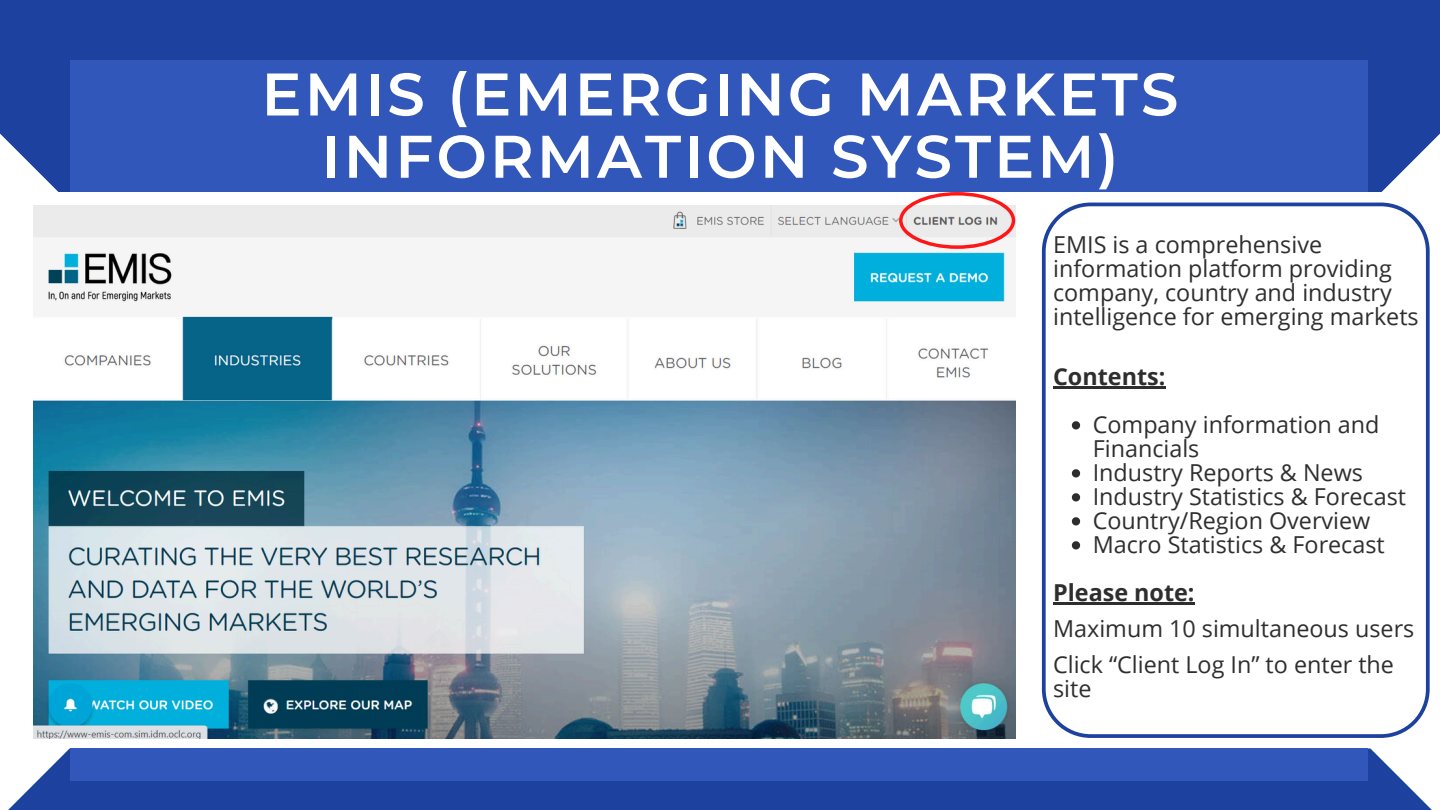
<style>
.page{position:relative;width:1440px;height:810px;background:#fff}
.page>*{position:absolute;margin:0;border:0;box-sizing:border-box;transform-origin:0 0}
.t1{font:600 60px/62.2px "Montserrat";letter-spacing:.05em;color:#fff;text-align:center}
.t2{font:23.3px/24px "Open Sans";color:#2e2e2e}
.t3{font:700 23.3px "Open Sans";color:#2e2e2e}
</style>
<div class="page">
<div style="left:0;top:0;width:1440px;height:192px;background:#1d419f"></div>
<div style="left:0;top:748px;width:1440px;height:62px;background:#1d419f"></div>
<div style="left:70px;top:60px;width:1298px;height:132px;background:#3157bb"></div>
<div style="left:70px;top:748px;width:1298px;height:33px;background:#3157bb"></div>
<svg style="left:1042px;top:203px;width:388px;height:535px"></svg>
<hr style="left:1053px;top:387px;width:112px;height:2px;background:#2e2e2e">
<svg style="left:1072px;top:421px;width:8px;height:8px"></svg>
<svg style="left:1072px;top:469px;width:8px;height:8px"></svg>
<svg style="left:1072px;top:493px;width:8px;height:8px"></svg>
<svg style="left:1072px;top:517px;width:8px;height:8px"></svg>
<svg style="left:1072px;top:541px;width:8px;height:8px"></svg>
<hr style="left:1053px;top:603px;width:142px;height:2px;background:#2e2e2e">
<img style="left:34px;top:205px;width:981px;height:534px">
<svg style="left:899px;top:192px;width:116px;height:57px"></svg>
<h1 class="t1" style="left:261px;top:63px;width:918px">EMIS (EMERGING MARKETS<br>INFORMATION SYSTEM)</h1>
<p class="t2" style="left:1053px;top:232px;width:367px">EMIS is a comprehensive information platform providing company, country and industry intelligence for emerging markets</p>
<p class="t3" style="left:1053px;top:360px;width:114px">Contents:</p>
<p class="t2" style="left:1093px;top:412px;width:288px">Company information and<br>Financials</p>
<h2 class="t2" style="left:1093px;top:460px;width:272px">Industry Reports &amp; News</h2>
<p class="t2" style="left:1093px;top:484px;width:315px">Industry Statistics &amp; Forecast</p>
<p class="t2" style="left:1093px;top:508px;width:279px">Country/Region Overview</p>
<p class="t2" style="left:1093px;top:532px;width:293px">Macro Statistics &amp; Forecast</p>
<p class="t3" style="left:1053px;top:576px;width:143px">Please note:</p>
<p class="t2" style="left:1053px;top:616px;width:363px">Maximum 10 simultaneous users</p>
<h2 class="t2" style="left:1053px;top:652px;width:342px">Click “Client Log In” to enter the site</h2>
</div>
